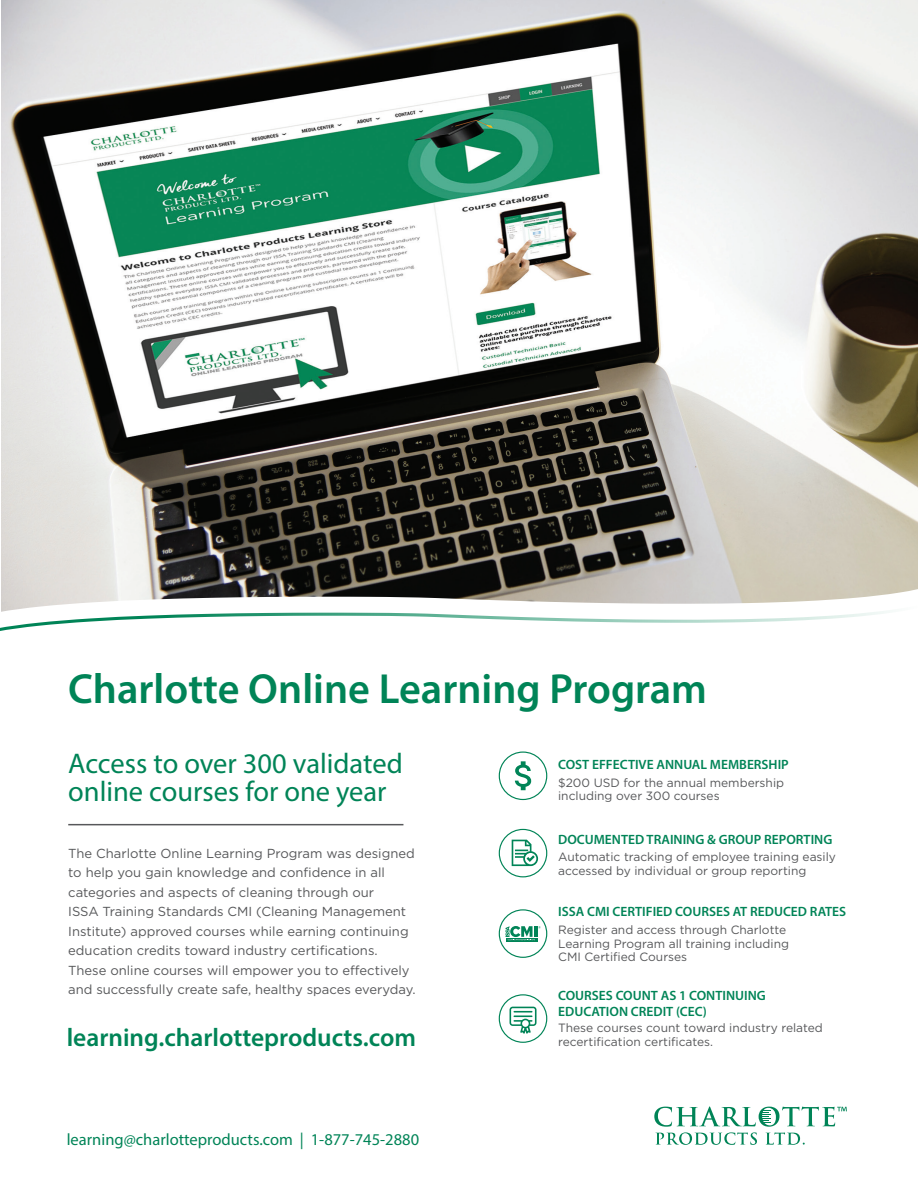
<style>
.page{position:relative;width:918px;height:1188px;background:#fff}
.page>*{position:absolute;margin:0;border:0;box-sizing:border-box;transform-origin:0 0}
.t1{font:600 42.3px "Myriad Pro";color:#008457}
.t2{font:28.5px "Myriad Pro";color:#008457}
.t3{font:600 25.5px "Myriad Pro";color:#008457}
.t4{font:16.5px "Myriad Pro";color:#008457}
.t5{font:600 13.5px/15.8px "Myriad Pro";color:#008457}
.t6{font:13.05px/19.5px "Gotham";color:#57585a}
.t7{font:12px/13.5px "Gotham";color:#57585a}
</style>
<div class="page">
<img style="left:1px;top:0;width:917px;height:523px">
<svg style="left:1px;top:523px;width:917px;height:43px;background:#7c7971"></svg>
<svg style="left:0;top:566px;width:918px;height:65px"></svg>
<svg style="left:654px;top:1106px;width:193px;height:39px"></svg>
<hr style="left:68px;top:824px;width:335px;height:1px;background:#57585a">
<svg style="left:515px;top:761px;width:16px;height:29px"></svg>
<div style="left:499px;top:752px;width:48px;height:48px;border:1px solid #008457;border-radius:50%"></div>
<hr style="left:506px;top:938px;width:31px;height:3px;background:#008457">
<svg style="left:505px;top:926px;width:36px;height:14px"></svg>
<div style="left:499px;top:909px;width:48px;height:49px;border:1px solid #008457;border-radius:50%"></div>
<svg style="left:512px;top:840px;width:26px;height:26px"></svg>
<div style="left:499px;top:829px;width:48px;height:48px;border:1px solid #008457;border-radius:50%"></div>
<svg style="left:510px;top:1007px;width:27px;height:27px"></svg>
<div style="left:499px;top:994px;width:48px;height:49px;border:1px solid #008457;border-radius:50%"></div>
<p class="t1" style="left:68px;top:662px;width:640px">Charlotte Online Learning Program</p>
<p class="t2" style="left:68px;top:746px;width:336px">Access to over 300 validated</p>
<p class="t2" style="left:68px;top:774px;width:320px">online courses for one year</p>
<p class="t6" style="left:68px;top:843px;width:349px">The Charlotte Online Learning Program was designed to help you gain knowledge and confidence in all categories and aspects of cleaning through our<br>ISSA Training Standards CMI (Cleaning Management Institute) approved courses while earning continuing education credits toward industry certifications.<br>These online courses will empower you to effectively and successfully create safe, healthy spaces everyday.</p>
<p class="t3" style="left:67px;top:1021px;width:351px">learning.charlotteproducts.com</p>
<p class="t4" style="left:67px;top:1129px;width:354px">learning@charlotteproducts.com | 1-877-745-2880</p>
<p class="t5" style="left:558px;top:756px;width:232px">COST EFFECTIVE ANNUAL MEMBERSHIP</p>
<p class="t7" style="left:558px;top:775px;width:227px">$200 USD for the annual membership including over 300 courses</p>
<p class="t5" style="left:558px;top:831px;width:276px">DOCUMENTED TRAINING &amp; GROUP REPORTING</p>
<p class="t7" style="left:558px;top:850px;width:279px">Automatic tracking of employee training easily accessed by individual or group reporting</p>
<p class="t5" style="left:558px;top:904px;width:290px">ISSA CMI CERTIFIED COURSES AT REDUCED RATES</p>
<p class="t7" style="left:558px;top:923px;width:232px">Register and access through Charlotte<br>Learning Program all training including<br>CMI Certified Courses</p>
<p class="t5" style="left:558px;top:987px;width:209px">COURSES COUNT AS 1 CONTINUING<br>EDUCATION CREDIT (CEC)</p>
<p class="t7" style="left:558px;top:1021px;width:266px">These courses count toward industry related recertification certificates.</p>
</div>
